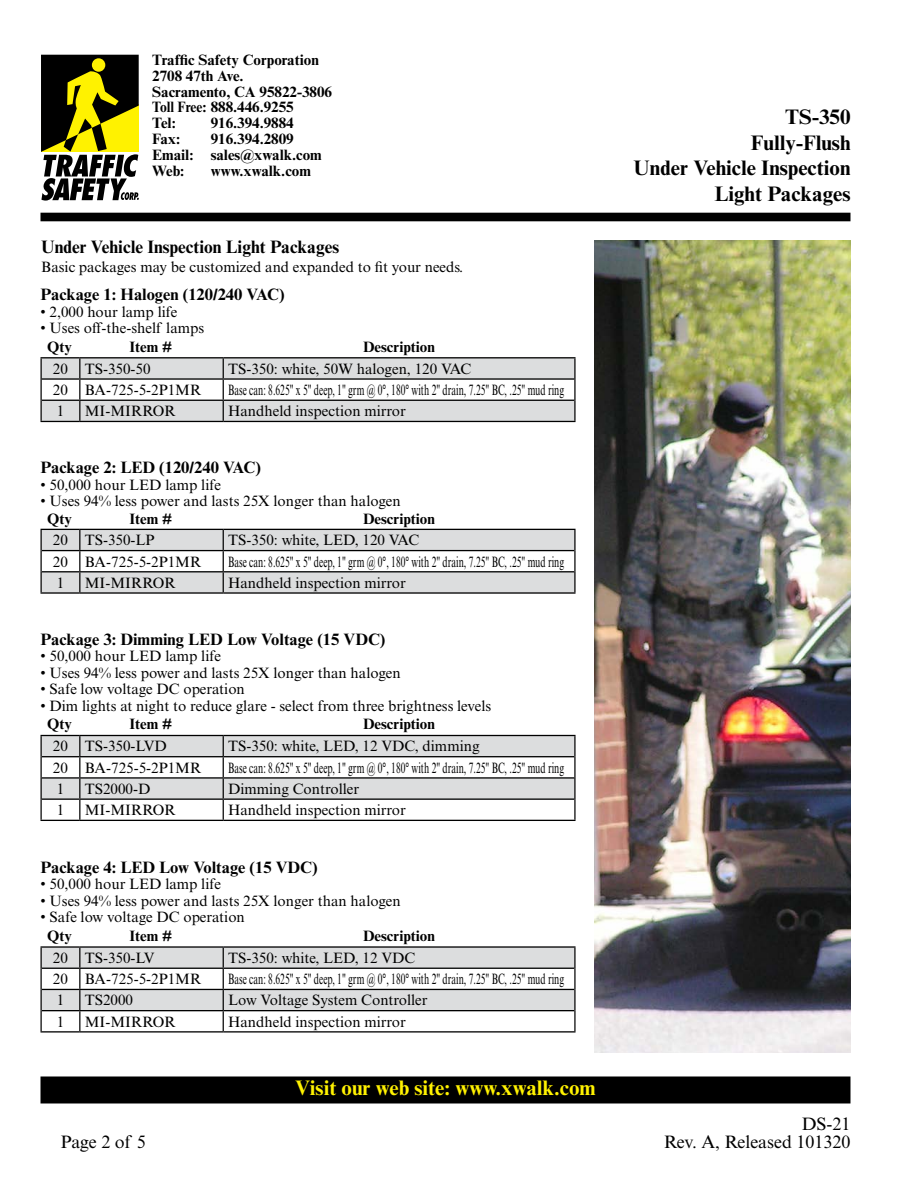
<style>
.page{position:relative;width:918px;height:1188px;background:#fff}
.page>*{position:absolute;margin:0;border:0;box-sizing:border-box;transform-origin:0 0}
.t1{font:700 21px/25.5px "Times New Roman MT Std";color:#000;text-align:right}
.t2{font:700 21px "Times New Roman MT Std";color:#fff200}
.t3{font:700 18px "Times New Roman MT Std";color:#000}
.t4{font:18px/18px "Times New Roman MT Std";color:#000;text-align:right}
.t5{font:700 16.5px "Times New Roman MT Std";color:#000}
.t6{font:15px "Times New Roman MT Std";color:#000}
.t7{font:15px "Times New Roman MT Std";color:#000;scale:.63 1}
.t8{font:700 15px/15.9px "Times New Roman MT Std";color:#000}
</style>
<div class="page">
<div style="left:41px;top:1077px;width:809px;height:26px;background:#000"></div>
<div style="left:40px;top:1076px;width:810px;height:27px;border:2px solid #000"></div>
<div style="left:40px;top:213px;width:810px;height:8px;background:#000"></div>
<svg style="left:41px;top:55px;width:98px;height:146px;background:#696628"></svg>
<hr style="left:40px;top:357px;width:40px;height:1px;background:#000">
<hr style="left:80px;top:357px;width:143px;height:1px;background:#000">
<hr style="left:223px;top:357px;width:353px;height:1px;background:#000">
<hr style="left:40px;top:421px;width:40px;height:1px;background:#000">
<hr style="left:80px;top:421px;width:143px;height:1px;background:#000">
<hr style="left:223px;top:421px;width:353px;height:1px;background:#000">
<hr style="left:40px;top:358px;width:2px;height:21px;background:#000">
<hr style="left:574px;top:358px;width:2px;height:21px;background:#000">
<hr style="left:40px;top:379px;width:2px;height:21px;background:#000">
<hr style="left:574px;top:379px;width:2px;height:21px;background:#000">
<hr style="left:40px;top:400px;width:2px;height:21px;background:#000">
<svg style="left:41px;top:358px;width:534px;height:63px"></svg>
<hr style="left:574px;top:400px;width:2px;height:21px;background:#000">
<hr style="left:40px;top:529px;width:40px;height:1px;background:#000">
<hr style="left:223px;top:529px;width:353px;height:1px;background:#000">
<hr style="left:40px;top:592px;width:40px;height:2px;background:#000">
<hr style="left:80px;top:592px;width:143px;height:2px;background:#000">
<hr style="left:223px;top:592px;width:353px;height:2px;background:#000">
<hr style="left:40px;top:530px;width:2px;height:21px;background:#000">
<hr style="left:574px;top:530px;width:2px;height:21px;background:#000">
<hr style="left:40px;top:551px;width:2px;height:21px;background:#000">
<hr style="left:574px;top:551px;width:2px;height:21px;background:#000">
<hr style="left:40px;top:572px;width:2px;height:20px;background:#000">
<svg style="left:41px;top:529px;width:534px;height:64px"></svg>
<hr style="left:574px;top:572px;width:2px;height:20px;background:#000">
<hr style="left:40px;top:735px;width:40px;height:1px;background:#000">
<hr style="left:80px;top:735px;width:143px;height:1px;background:#000">
<hr style="left:223px;top:735px;width:353px;height:1px;background:#000">
<hr style="left:40px;top:820px;width:40px;height:1px;background:#000">
<hr style="left:80px;top:820px;width:143px;height:1px;background:#000">
<hr style="left:223px;top:820px;width:353px;height:1px;background:#000">
<hr style="left:40px;top:736px;width:2px;height:21px;background:#000">
<hr style="left:574px;top:736px;width:2px;height:21px;background:#000">
<hr style="left:40px;top:757px;width:2px;height:21px;background:#000">
<hr style="left:574px;top:757px;width:2px;height:21px;background:#000">
<hr style="left:40px;top:778px;width:2px;height:21px;background:#000">
<hr style="left:574px;top:778px;width:2px;height:21px;background:#000">
<hr style="left:40px;top:799px;width:2px;height:21px;background:#000">
<svg style="left:41px;top:736px;width:534px;height:84px"></svg>
<hr style="left:574px;top:799px;width:2px;height:21px;background:#000">
<img style="left:595px;top:240px;width:255px;height:813px">
<hr style="left:40px;top:946px;width:40px;height:2px;background:#000">
<hr style="left:80px;top:946px;width:143px;height:2px;background:#000">
<hr style="left:223px;top:946px;width:353px;height:2px;background:#000">
<hr style="left:40px;top:1031px;width:40px;height:2px;background:#000">
<hr style="left:80px;top:1031px;width:143px;height:2px;background:#000">
<hr style="left:223px;top:1031px;width:353px;height:2px;background:#000">
<hr style="left:40px;top:948px;width:2px;height:20px;background:#000">
<hr style="left:574px;top:948px;width:2px;height:20px;background:#000">
<hr style="left:40px;top:968px;width:2px;height:21px;background:#000">
<hr style="left:574px;top:968px;width:2px;height:21px;background:#000">
<hr style="left:40px;top:989px;width:2px;height:22px;background:#000">
<hr style="left:574px;top:989px;width:2px;height:22px;background:#000">
<hr style="left:40px;top:1011px;width:2px;height:20px;background:#000">
<svg style="left:41px;top:947px;width:534px;height:84px"></svg>
<hr style="left:574px;top:1011px;width:2px;height:20px;background:#000">
<p class="t8" style="left:152px;top:51px;width:181px">Traffic Safety Corporation<br>2708 47th Ave.<br>Sacramento, CA 95822-3806<br>Toll Free: 888.446.9255<br>Tel:</p>
<p class="t8" style="left:211px;top:115px;width:85px">916.394.9884</p>
<p class="t8" style="left:152px;top:131px;width:171px;text-indent:58px">916.394.2809<br>Email: sales@xwalk.com<br>Web:</p>
<p class="t8" style="left:152px;top:131px;width:30px">Fax:</p>
<p class="t8" style="left:211px;top:163px;width:102px">www.xwalk.com</p>
<p class="t3" style="left:41px;top:236px;width:299px">Under Vehicle Inspection Light Packages</p>
<p class="t6" style="left:41px;top:258px;width:424px">Basic packages may be customized and expanded to fit your needs.</p>
<p class="t5" style="left:40px;top:284px;width:246px">Package 1: Halogen (120/240 VAC)</p>
<p class="t6" style="left:40px;top:303px;width:138px">• 2,000 hour lamp life</p>
<p class="t6" style="left:40px;top:319px;width:165px">• Uses off-the-shelf lamps</p>
<p class="t8" style="left:47px;top:338px;width:26px">Qty</p>
<p class="t8" style="left:129px;top:338px;width:44px">Item #</p>
<p class="t8" style="left:363px;top:338px;width:73px">Description</p>
<p class="t6" style="left:53px;top:360px;width:99px">20 TS-350-50</p>
<p class="t6" style="left:228px;top:360px;width:245px">TS-350: white, 50W halogen, 120 VAC</p>
<p class="t6" style="left:53px;top:381px;width:150px">20 BA-725-5-2P1MR</p>
<p class="t7" style="left:228px;top:381px;width:535px">Base can: 8.625" x 5" deep, 1" grm @ 0°, 180° with 2" drain, 7.25" BC, .25" mud ring</p>
<p class="t6" style="left:57px;top:402px;width:9px">1</p>
<p class="t6" style="left:85px;top:402px;width:93px">MI-MIRROR</p>
<p class="t6" style="left:228px;top:402px;width:179px">Handheld inspection mirror</p>
<p class="t5" style="left:40px;top:457px;width:222px">Package 2: LED (120/240 VAC)</p>
<p class="t6" style="left:40px;top:476px;width:182px">• 50,000 hour LED lamp life</p>
<p class="t6" style="left:40px;top:492px;width:362px">• Uses 94% less power and lasts 25X longer than halogen</p>
<p class="t8" style="left:47px;top:511px;width:26px">Qty</p>
<p class="t8" style="left:129px;top:511px;width:44px">Item #</p>
<p class="t8" style="left:363px;top:511px;width:73px">Description</p>
<p class="t6" style="left:53px;top:532px;width:103px">20 TS-350-LP</p>
<p class="t6" style="left:228px;top:532px;width:193px">TS-350: white, LED, 120 VAC</p>
<p class="t6" style="left:53px;top:553px;width:150px">20 BA-725-5-2P1MR</p>
<p class="t7" style="left:228px;top:553px;width:535px">Base can: 8.625" x 5" deep, 1" grm @ 0°, 180° with 2" drain, 7.25" BC, .25" mud ring</p>
<p class="t6" style="left:57px;top:574px;width:9px">1</p>
<p class="t6" style="left:85px;top:574px;width:93px">MI-MIRROR</p>
<p class="t6" style="left:228px;top:574px;width:179px">Handheld inspection mirror</p>
<p class="t5" style="left:40px;top:629px;width:346px">Package 3: Dimming LED Low Voltage (15 VDC)</p>
<p class="t6" style="left:40px;top:648px;width:182px">• 50,000 hour LED lamp life</p>
<p class="t6" style="left:40px;top:664px;width:362px">• Uses 94% less power and lasts 25X longer than halogen</p>
<p class="t6" style="left:40px;top:681px;width:206px">• Safe low voltage DC operation</p>
<p class="t6" style="left:40px;top:697px;width:452px">• Dim lights at night to reduce glare - select from three brightness levels</p>
<p class="t8" style="left:47px;top:716px;width:26px">Qty</p>
<p class="t8" style="left:129px;top:716px;width:44px">Item #</p>
<p class="t8" style="left:363px;top:716px;width:73px">Description</p>
<p class="t6" style="left:53px;top:738px;width:116px">20 TS-350-LVD</p>
<p class="t6" style="left:228px;top:738px;width:253px">TS-350: white, LED, 12 VDC, dimming</p>
<p class="t6" style="left:53px;top:759px;width:150px">20 BA-725-5-2P1MR</p>
<p class="t7" style="left:228px;top:759px;width:535px">Base can: 8.625" x 5" deep, 1" grm @ 0°, 180° with 2" drain, 7.25" BC, .25" mud ring</p>
<p class="t6" style="left:57px;top:780px;width:9px">1</p>
<p class="t6" style="left:85px;top:780px;width:67px">TS2000-D</p>
<p class="t6" style="left:228px;top:780px;width:133px">Dimming Controller</p>
<p class="t6" style="left:57px;top:801px;width:9px">1</p>
<p class="t6" style="left:85px;top:801px;width:93px">MI-MIRROR</p>
<p class="t6" style="left:228px;top:801px;width:179px">Handheld inspection mirror</p>
<p class="t5" style="left:40px;top:857px;width:279px">Package 4: LED Low Voltage (15 VDC)</p>
<p class="t6" style="left:40px;top:876px;width:182px">• 50,000 hour LED lamp life</p>
<p class="t6" style="left:40px;top:892px;width:362px">• Uses 94% less power and lasts 25X longer than halogen</p>
<p class="t6" style="left:40px;top:909px;width:206px">• Safe low voltage DC operation</p>
<p class="t8" style="left:47px;top:927px;width:26px">Qty</p>
<p class="t8" style="left:129px;top:927px;width:44px">Item #</p>
<p class="t8" style="left:363px;top:927px;width:73px">Description</p>
<p class="t6" style="left:53px;top:949px;width:103px">20 TS-350-LV</p>
<p class="t6" style="left:228px;top:949px;width:189px">TS-350: white, LED, 12 VDC</p>
<p class="t6" style="left:53px;top:970px;width:150px">20 BA-725-5-2P1MR</p>
<p class="t7" style="left:228px;top:970px;width:535px">Base can: 8.625" x 5" deep, 1" grm @ 0°, 180° with 2" drain, 7.25" BC, .25" mud ring</p>
<p class="t6" style="left:57px;top:992px;width:9px">1</p>
<p class="t6" style="left:85px;top:992px;width:50px">TS2000</p>
<p class="t6" style="left:228px;top:992px;width:201px">Low Voltage System Controller</p>
<p class="t6" style="left:57px;top:1013px;width:9px">1</p>
<p class="t6" style="left:85px;top:1013px;width:93px">MI-MIRROR</p>
<p class="t6" style="left:228px;top:1013px;width:179px">Handheld inspection mirror</p>
<p class="t4" style="left:61px;top:1132px;width:87px">Page 2 of 5</p>
<h1 class="t2" style="left:295px;top:1075px;width:302px">Visit our web site: www.xwalk.com</h1>
<h1 class="t1" style="left:634px;top:104px;width:218px">TS-350<br>Fully-Flush<br>Under Vehicle Inspection<br>Light Packages</h1>
<p class="t4" style="left:664px;top:1114px;width:188px">DS-21<br>Rev. A, Released 101320</p>
</div>
